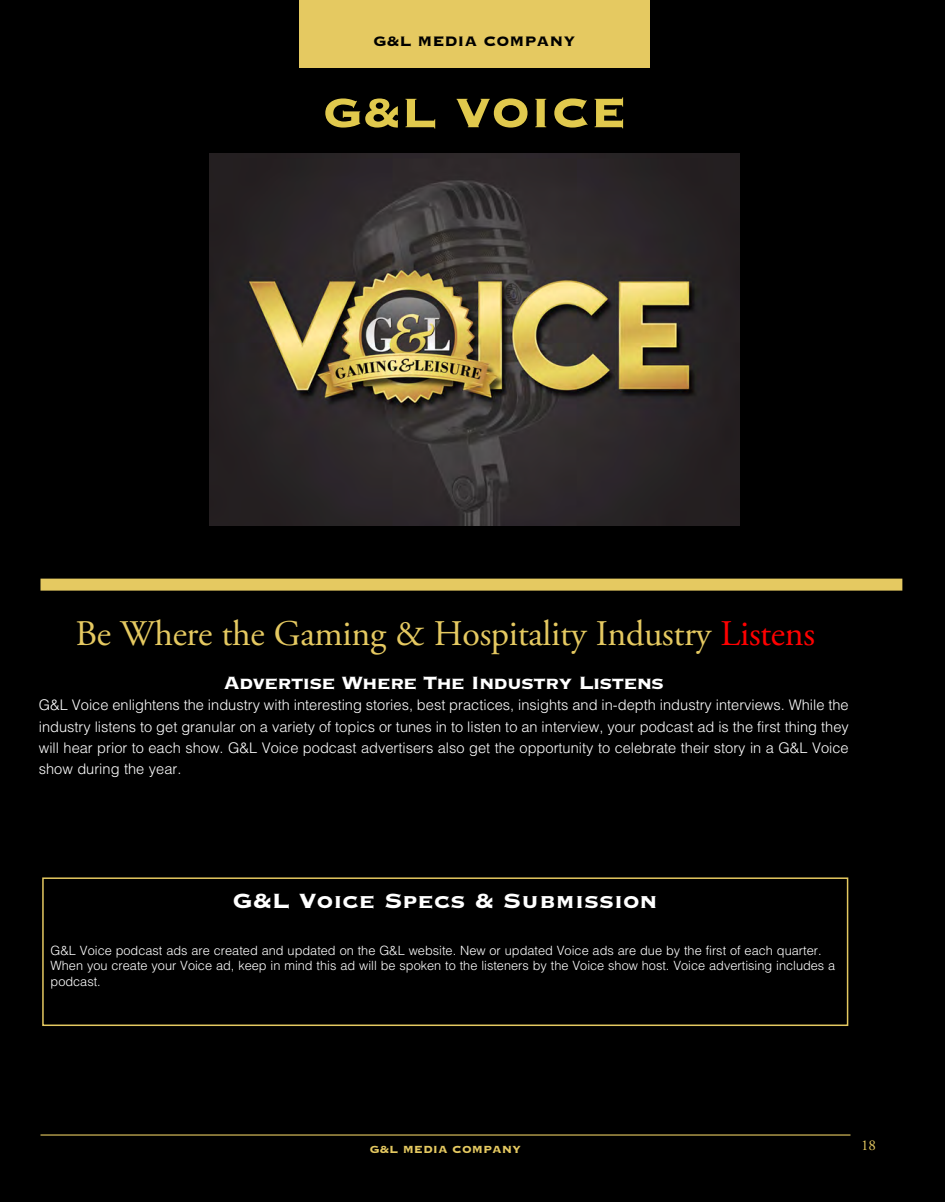
<style>
.page{position:relative;width:945px;height:1202px;background:#000}
.page>*{position:absolute;margin:0;border:0;box-sizing:border-box;transform-origin:0 0}
.t1{font:54px "Copperplate Gothic Std 33 BC";color:#e1c94d}
.t2{font:36px "Adobe Garamond Pro";letter-spacing:-.01em;color:#e5c961}
.t3{font:27px "Copperplate Gothic Std 33 BC";color:#fff}
.t4{font:23.25px "Copperplate Gothic Std 33 BC";letter-spacing:-.045em;color:#fff}
.t5{font:18px "Copperplate Gothic Std 33 BC";color:#000}
.t6{font:15px "Adobe Garamond Pro";color:#e5c961}
.t7{font:300 14.7px/21px "Helvetica";color:#fff;text-align:justify}
.t8{font:13.5px "Copperplate Gothic Std 33 BC";color:#e5c961}
.t9{font:300 12.75px/15.8px "Helvetica";color:#fff}
.s1{color:#f00}
</style>
<div class="page">
<div style="left:299px;top:0;width:351px;height:68px;background:#e5c961"></div>
<hr style="left:40px;top:1134px;width:810px;height:1px;background:#e5c961">
<img style="left:210px;top:154px;width:530px;height:372px">
<div style="left:42px;top:877px;width:806px;height:149px;border:2px solid #e5c961"></div>
<div style="left:40px;top:578px;width:862px;height:12px;background:#e5c961"></div>
<p class="t5" style="left:374px;top:29px;width:204px">G&amp;L MEDIA COMPANY</p>
<p class="t1" style="left:323px;top:77px;width:305px">G&amp;L VOICE</p>
<p class="t2" style="left:75px;top:619px;width:741px">Be Where the Gaming &amp; Hospitality Industry <span class="s1">Listens</span></p>
<p class="t4" style="left:223px;top:668px;width:442px">Advertise Where The Industry Listens</p>
<p class="t7" style="left:39px;top:696px;width:812px">G&amp;L Voice enlightens the industry with interesting stories, best practices, insights and in-depth industry interviews. While the industry listens to get granular on a variety of topics or tunes in to listen to an interview, your podcast ad is the first thing they will hear prior to each show. G&amp;L Voice podcast advertisers also get the opportunity to celebrate their story in a G&amp;L Voice show during the year.</p>
<p class="t3" style="left:233px;top:883px;width:426px">G&amp;L Voice Specs &amp; Submission</p>
<p class="t9" style="left:51px;top:943px;width:786px">G&amp;L Voice podcast ads are created and updated on the G&amp;L website. New or updated Voice ads are due by the first of each quarter.<br>When you create your Voice ad, keep in mind this ad will be spoken to the listeners by the Voice show host. Voice advertising includes a podcast.</p>
<p class="t8" style="left:370px;top:1140px;width:153px">G&amp;L MEDIA COMPANY</p>
<p class="t6" style="left:861px;top:1139px;width:16px">18</p>
</div>
